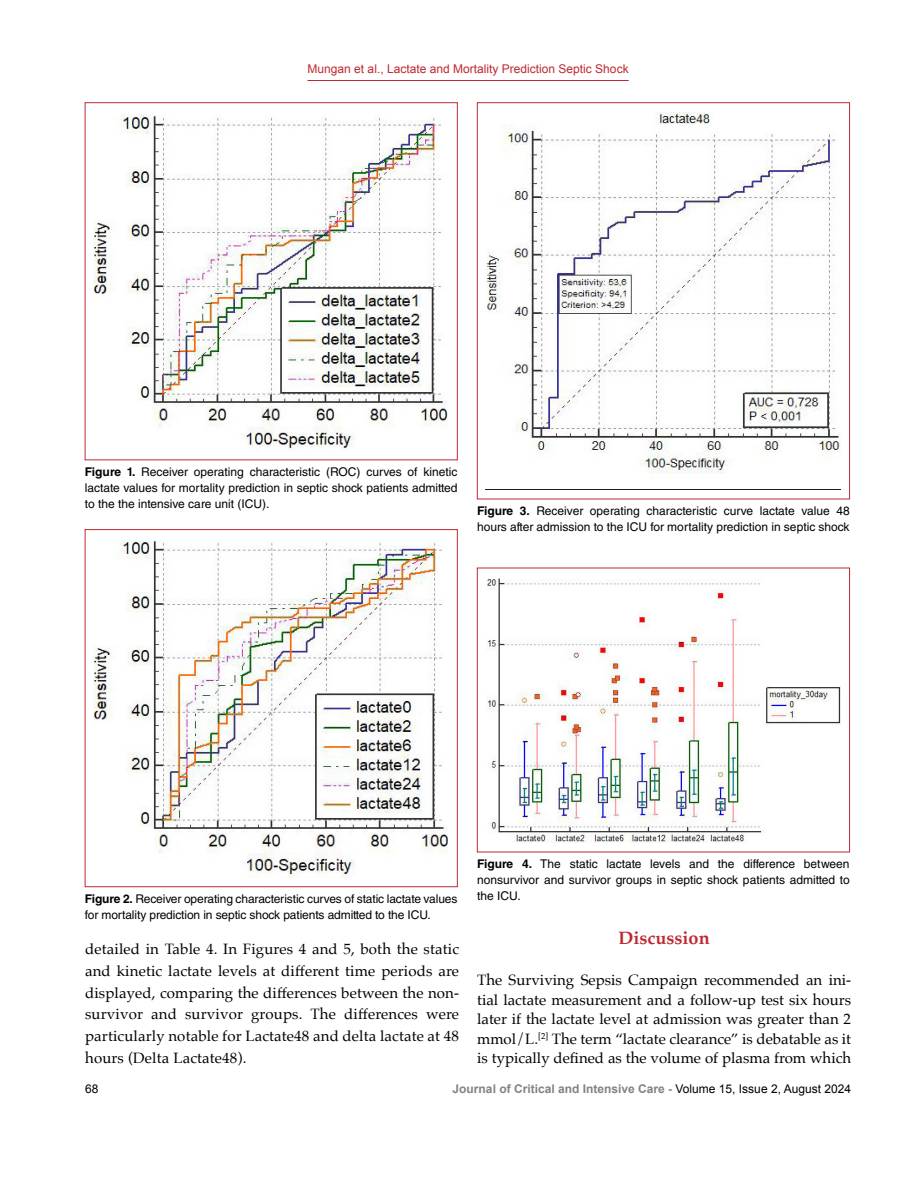
<style>
.page{position:relative;width:915px;height:1191px;background:#fff}
.page>*{position:absolute;margin:0;border:0;box-sizing:border-box;transform-origin:0 0}
.t1{font:700 18px "Palatino";color:#bf282f}
.t2{font:15px/21.9px "Palatino";letter-spacing:.005em;color:#000;text-align:justify}
.t3{font:12px/15.8px "Helvetica LT Std";color:#000;text-align:justify}
.t4{font:700 12px "Arial";color:#808285}
.t5{font:12px "Arial";color:#bf282f}
.t6{font:12px "Arial";color:#000}
.s1{font-weight:700}
.s2{font-weight:400;color:#000}
</style>
<div class="page">
<hr style="left:307px;top:80px;width:321px;height:1px;background:#bf282f">
<img style="left:94px;top:115px;width:354px;height:335px">
<div style="left:85px;top:529px;width:372px;height:358px;border:1px solid #bf282f"></div>
<img style="left:94px;top:540px;width:354px;height:337px">
<img style="left:486px;top:113px;width:353px;height:361px">
<img style="left:487px;top:578px;width:352px;height:264px">
<p class="t5" style="left:307px;top:60px;width:322px">Mungan et al., Lactate and Mortality Prediction Septic Shock</p>
<p class="t3" style="left:85px;top:464px;width:374px"><span class="s1">Figure 1.</span> Receiver operating characteristic (ROC) curves of kinetic lactate values for mortality prediction in septic shock patients admitted to the the intensive care unit (ICU).</p>
<p class="t3" style="left:477px;top:503px;width:374px"><span class="s1">Figure 3.</span> Receiver operating characteristic curve lactate value 48 hours after admission to the ICU for mortality prediction in septic shock</p>
<p class="t3" style="left:85px;top:891px;width:374px"><span class="s1">Figure 2.</span> Receiver operating characteristic curves of static lactate values for mortality prediction in septic shock patients admitted to the ICU.</p>
<p class="t2" style="left:85px;top:937px;width:375px">detailed in Table 4. In Figures 4 and 5, both the static and kinetic lactate levels at different time periods are displayed, comparing the differences between the non&shy;survivor and survivor groups. The differences were particularly notable for Lactate48 and delta lactate at 48 hours (Delta Lactate48).</p>
<p class="t3" style="left:477px;top:856px;width:374px"><span class="s1">Figure 4.</span> The static lactate levels and the difference between nonsurvivor and survivor groups in septic shock patients admitted to the ICU.</p>
<h1 class="t1" style="left:618px;top:922px;width:92px">Discussion</h1>
<p class="t2" style="left:477px;top:970px;width:375px;line-height:19.6px">The Surviving Sepsis Campaign recommended an ini&shy;tial lactate measurement and a follow-up test six hours later if the lactate level at admission was greater than 2 mmol/L.<sup>[2]</sup> The term “lactate clearance” is debatable as it is typically defined as the volume of plasma from which</p>
<p class="t6" style="left:85px;top:1081px;width:15px">68</p>
<p class="t4" style="left:452px;top:1081px;width:400px">Journal of Critical and Intensive Care - <span class="s2">Volume 15, Issue 2, August 2024</span></p>
</div>
